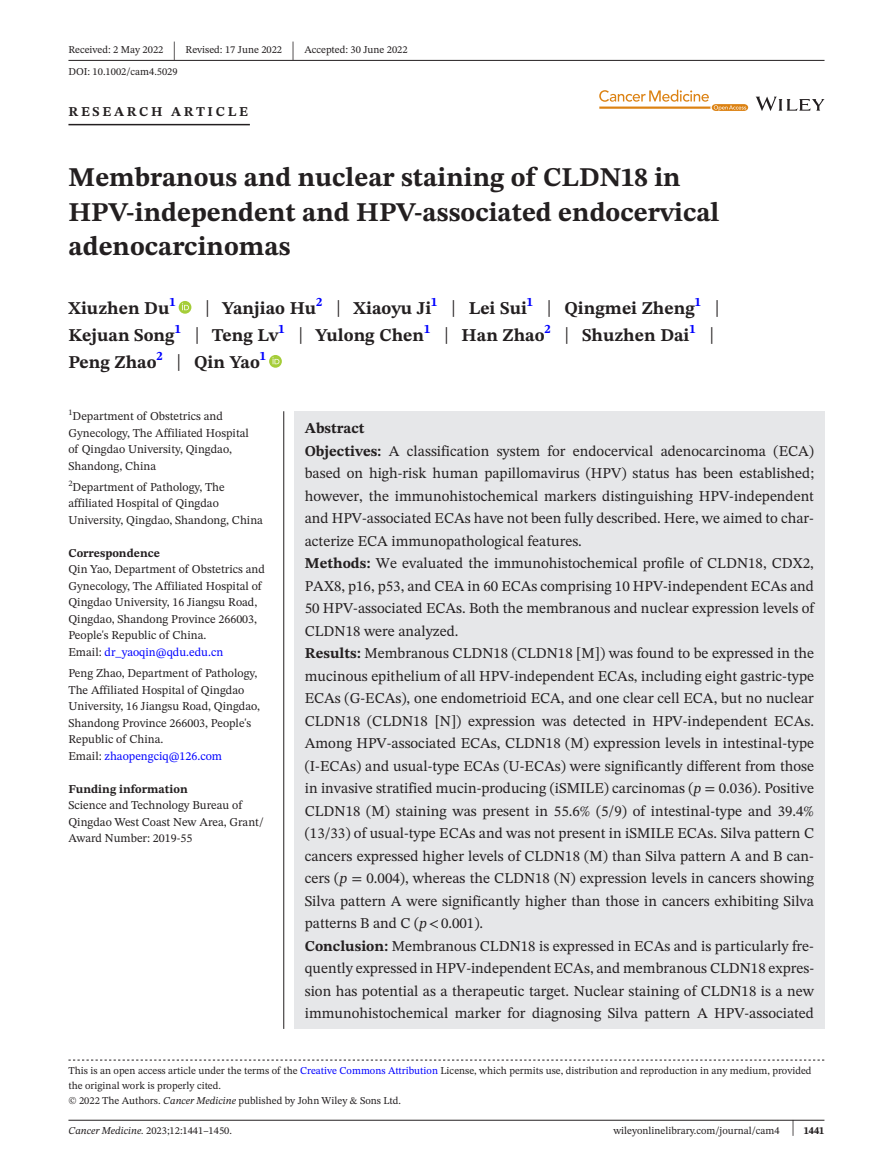
<style>
.page{position:relative;width:893px;height:1174px;background:#fff}
.page>*{position:absolute;margin:0;border:0;box-sizing:border-box;transform-origin:0 0}
.t1{font:700 27px/34.5px "STIX Two Text";color:#231f20}
.t2{font:25.65px "STIX Two Text";color:#231f20;scale:.49 1}
.t3{font:700 18px/27px "STIX Two Text";color:#231f20}
.t4{font:15px/22.5px "STIX Two Text";color:#231f20}
.t5{font:700 13.5px "STIX Two Text";letter-spacing:.2em;color:#231f20}
.t6{font:12px/16.5px "STIX Two Text";color:#231f20}
.t7{font:700 12px "STIX Two Text";color:#231f20}
.t8{font:10.5px/15px "STIX Two Text";color:#231f20}
.s1{font-weight:400;font-size:23.4px}
.s2{color:#00f}
.s3{font-weight:700}
.s4{font-style:italic}
.s5{font-family:"STIX"}
.s6{font-size:22.2px}
</style>
<div class="page">
<hr style="left:68px;top:1119px;width:756px;height:1px;background:#231f20">
<svg style="left:756px;top:97px;width:68px;height:14px"></svg>
<svg style="left:599px;top:90px;width:149px;height:21px"></svg>
<hr style="left:68px;top:60px;width:756px;height:1px;background:#231f20">
<hr style="left:68px;top:124px;width:182px;height:1px;background:#231f20">
<svg style="left:179px;top:301px;width:12px;height:13px"></svg>
<svg style="left:182px;top:303px;width:7px;height:7px"></svg>
<svg style="left:269px;top:355px;width:13px;height:13px"></svg>
<svg style="left:273px;top:357px;width:6px;height:7px"></svg>
<svg style="left:68px;top:1059px;width:756px;height:1px"></svg>
<div style="left:294px;top:411px;width:530px;height:618px;background:#e6e7e9"></div>
<hr style="left:283px;top:411px;width:1px;height:618px;background:#231f20">
<p class="t8" style="left:68px;top:42px;width:96px">Received: 2 May 2022</p>
<h2 class="t2" style="left:173px;top:32px;width:8px">|</h2>
<p class="t8" style="left:186px;top:42px;width:98px">Revised: 17 June 2022</p>
<h2 class="t2" style="left:292px;top:32px;width:8px">|</h2>
<p class="t8" style="left:304px;top:42px;width:105px">Accepted: 30 June 2022</p>
<p class="t8" style="left:68px;top:64px;width:111px">DOI: 10.1002/cam4.5029</p>
<p class="t5" style="left:68px;top:101px;width:181px">RESEARCH ARTICLE</p>
<h1 class="t1" style="left:68px;top:161px;width:652px">Membranous and nuclear staining of CLDN18 in<br>HPV-independent and HPV-associated endocervical adenocarcinomas</h1>
<p class="t3" style="left:68px;top:295px;width:653px;text-indent:137px"><span class="s1">|</span> Yanjiao Hu<sup>2</sup> <span class="s1">|</span> Xiaoyu Ji<sup>1</sup> <span class="s1">|</span> Lei Sui<sup>1</sup> <span class="s1">|</span> Qingmei Zheng<sup>1</sup> <span class="s1">|<br></span>Kejuan Song<sup>1</sup> <span class="s1">|</span> Teng Lv<sup>1</sup> <span class="s1">|</span> Yulong Chen<sup>1</sup> <span class="s1">|</span> Han Zhao<sup>2</sup> <span class="s1">|</span> Shuzhen Dai<sup>1</sup> <span class="s1">|<br></span>Peng Zhao<sup>2</sup> <span class="s1">|</span> Qin Yao<sup>1</sup></p>
<p class="t3" style="left:68px;top:295px;width:109px">Xiuzhen Du<sup>1</sup></p>
<p class="t6" style="left:68px;top:408px;width:182px"><sup>1</sup>Department of Obstetrics and<br>Gynecology, The Affiliated Hospital of Qingdao University, Qingdao,<br>Shandong, China</p>
<p class="t6" style="left:68px;top:478px;width:196px"><sup>2</sup>Department of Pathology, The affiliated Hospital of Qingdao<br>University, Qingdao, Shandong, China</p>
<p class="t7" style="left:68px;top:544px;width:93px">Correspondence</p>
<p class="t6" style="left:68px;top:561px;width:198px">Qin Yao, Department of Obstetrics and Gynecology, The Affiliated Hospital of Qingdao University, 16 Jiangsu Road, Qingdao, Shandong Province 266003, People's Republic of China.<br>Email: <span class="s2">dr_yaoqin@qdu.edu.cn</span></p>
<p class="t6" style="left:68px;top:664px;width:193px">Peng Zhao, Department of Pathology,<br>The Affiliated Hospital of Qingdao<br>University, 16 Jiangsu Road, Qingdao,<br>Shandong Province 266003, People's<br>Republic of China.<br>Email: <span class="s2">zhaopengciq@126.com</span></p>
<p class="t7" style="left:68px;top:780px;width:121px">Funding information</p>
<p class="t6" style="left:68px;top:796px;width:197px">Science and Technology Bureau of<br>Qingdao West Coast New Area, Grant/<br>Award Number: 2019-55</p>
<p class="t4" style="left:305px;top:417px;width:511px"><span class="s3">Abstract<br>Objectives:</span> A classification system for endocervical adenocarcinoma (ECA) based on high-risk human papillomavirus (HPV) status has been established; however, the immunohistochemical markers distinguishing HPV-independent and HPV-associated ECAs have not been fully described. Here, we aimed to char&shy;acterize ECA immunopathological features.<br><span class="s3">Methods:</span> We evaluated the immunohistochemical profile of CLDN18, CDX2, PAX8, p16, p53, and CEA in 60 ECAs comprising 10 HPV-independent ECAs and 50 HPV-associated ECAs. Both the membranous and nuclear expression levels of CLDN18 were analyzed.<br><span class="s3">Results:</span> Membranous CLDN18 (CLDN18 [M]) was found to be expressed in the mucinous epithelium of all HPV-independent ECAs, including eight gastric-type ECAs (G-ECAs), one endometrioid ECA, and one clear cell ECA, but no nuclear CLDN18 (CLDN18 [N]) expression was detected in HPV-independent ECAs.<br>Among HPV-associated ECAs, CLDN18 (M) expression levels in intestinal-type (I-ECAs) and usual-type ECAs (U-ECAs) were significantly different from those in invasive stratified mucin-producing (iSMILE) carcinomas (<span class="s4">p</span> <span class="s5">=</span> 0.036). Positive CLDN18 (M) staining was present in 55.6% (5/9) of intestinal-type and 39.4% (13/33) of usual-type ECAs and was not present in iSMILE ECAs. Silva pattern C cancers expressed higher levels of CLDN18 (M) than Silva pattern A and B can&shy;cers (<span class="s4">p</span> <span class="s5">=</span> 0.004), whereas the CLDN18 (N) expression levels in cancers showing Silva pattern A were significantly higher than those in cancers exhibiting Silva patterns B and C (<span class="s4">p</span><span class="s5">&lt;</span>0.001).<br><span class="s3">Conclusion:</span> Membranous CLDN18 is expressed in ECAs and is particularly fre&shy;quently expressed in HPV-independent ECAs, and membranous CLDN18 expres&shy;sion has potential as a therapeutic target. Nuclear staining of CLDN18 is a new immunohistochemical marker for diagnosing Silva pattern A HPV-associated</p>
<p class="t8" style="left:68px;top:1063px;width:745px">This is an open access article under the terms of the <span class="s2">Creative Commons Attribution</span> License, which permits use, distribution and reproduction in any medium, provided the original work is properly cited.<br>© 2022 The Authors. <span class="s4">Cancer Medicine</span> published by John Wiley &amp; Sons Ltd.</p>
<p class="t8" style="left:68px;top:1123px;width:165px"><span class="s4">Cancer Medicine.</span> 2023;12:1441–1450.</p>
<p class="t8" style="left:613px;top:1123px;width:213px">wileyonlinelibrary.com/journal/cam4 <span class="s6">|</span> <span class="s3">1441</span></p>
</div>
